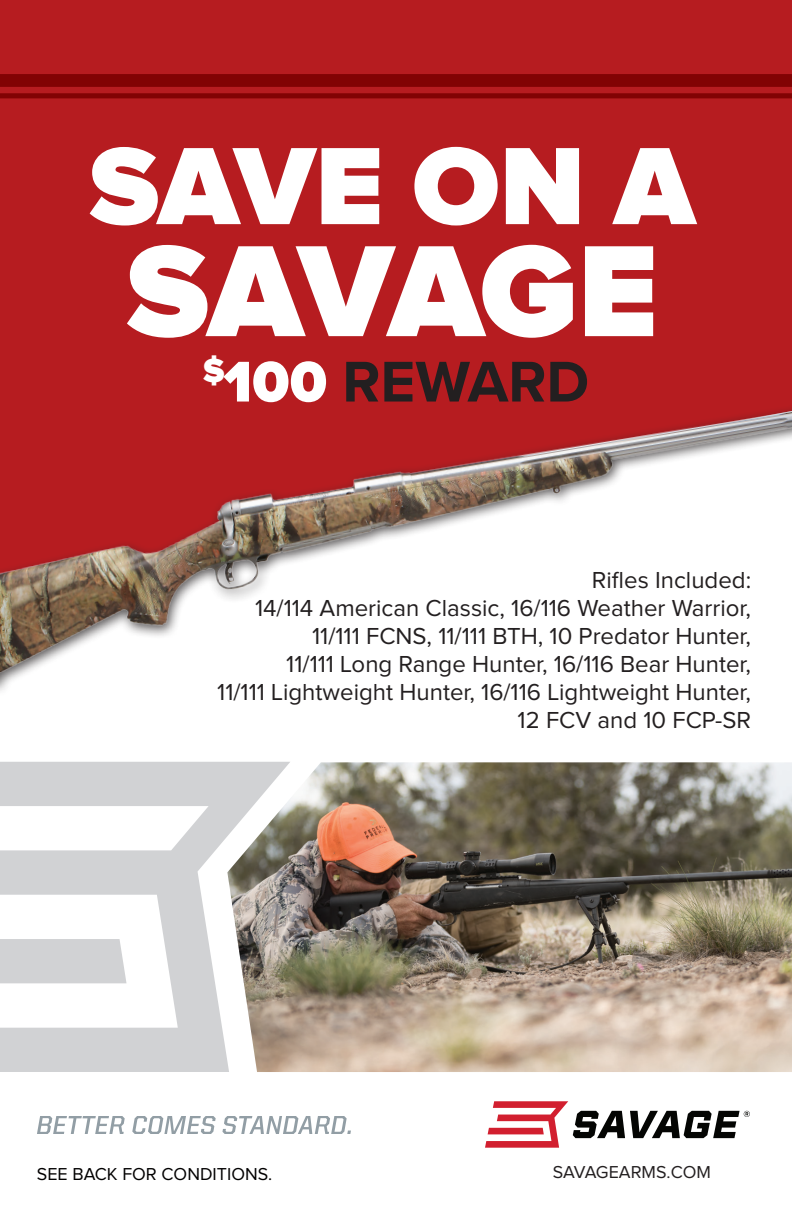
<style>
.page{position:relative;width:792px;height:1224px;background:#fff}
.page>*{position:absolute;margin:0;border:0;box-sizing:border-box;transform-origin:0 0}
.t1{font:900 134.8px "Proxima Nova";letter-spacing:-.03em;color:#fff}
.t2{font:900 114px "Proxima Nova";letter-spacing:-.005em;color:#fff}
.t3{font:700 59.6px "Proxima Nova";color:#231f20}
.t4{font:24px/28px "Proxima Nova";color:#231f20;text-align:right}
.t5{font:18px "Proxima Nova";color:#020000}
.t6{font:18px "Proxima Nova";color:#231f20}
.s1{font-weight:900;color:#fff}
</style>
<div class="page">
<div style="left:0;top:0;width:792px;height:366px;background:#b61c20"></div>
<div style="left:0;top:74px;width:792px;height:13px;background:#810304"></div>
<div style="left:0;top:93px;width:792px;height:5px;background:#810304"></div>
<img style="left:0;top:366px;width:792px;height:325px">
<svg style="left:0;top:762px;width:227px;height:310px;fill:#d1d2d4"></svg>
<img style="left:227px;top:762px;width:565px;height:310px">
<svg style="left:485px;top:1101px;width:265px;height:47px"></svg>
<svg style="left:37px;top:1116px;width:88px;height:18px"></svg>
<svg style="left:132px;top:1116px;width:84px;height:18px"></svg>
<svg style="left:222px;top:1116px;width:129px;height:18px"></svg>
<h2 class="t2" style="left:89px;top:134px;width:607px">SAVE ON A</h2>
<h1 class="t1" style="left:127px;top:230px;width:533px">SAVAGE</h1>
<h3 class="t3" style="left:203px;top:346px;width:388px"><sup>$</sup><span class="s1">100</span> REWARD</h3>
<p class="t4" style="left:217px;top:567px;width:535px">Rifles Included:<br>14/114 American Classic, 16/116 Weather Warrior, 11/111 FCNS, 11/111 BTH, 10 Predator Hunter,<br>11/111 Long Range Hunter, 16/116 Bear Hunter,<br>11/111 Lightweight Hunter, 16/116 Lightweight Hunter, 12 FCV and 10 FCP-SR</p>
<p class="t5" style="left:37px;top:1166px;width:237px">SEE BACK FOR CONDITIONS.</p>
<p class="t6" style="left:553px;top:1163px;width:160px">SAVAGEARMS.COM</p>
</div>
